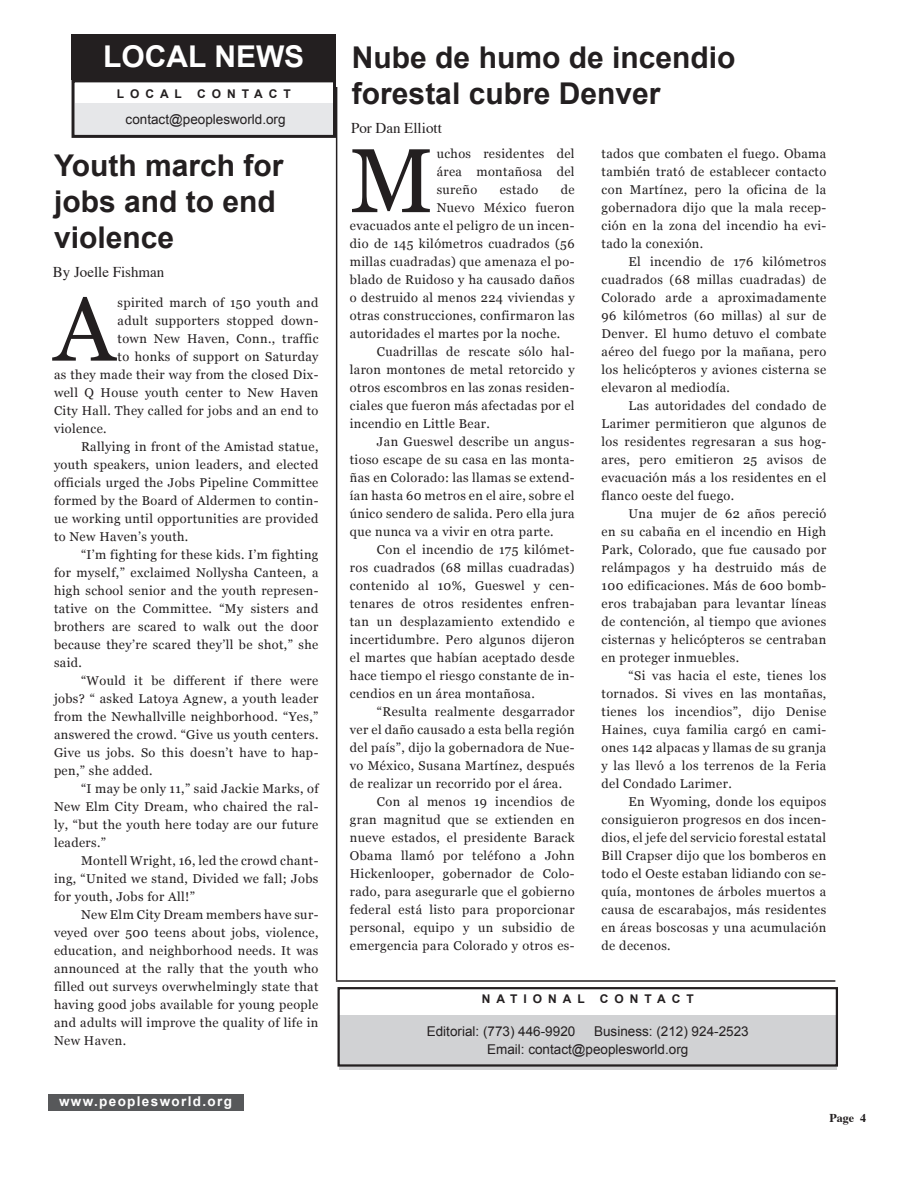
<style>
.page{position:relative;width:918px;height:1188px;background:#fff}
.page>*{position:absolute;margin:0;border:0;box-sizing:border-box;transform-origin:0 0}
.caps_paragraph{font:90.75px "Georgia";color:#231f20}
.title_arial-small{font:700 30px/36px "Arial";color:#231f20}
.t1{font:700 30px "Arial";color:#fff}
.by_line{font:15px "Times";color:#231f20}
.t2{font:13.5px/18px "Arial";color:#231f20}
.t3{font:700 13.5px "Arial";letter-spacing:.1em;color:#fff}
.body-text{font:12.75px/18px "Georgia";letter-spacing:.03em;color:#231f20;text-align:justify}
.caps_paragraph-2{font:12.75px/18px "Georgia";letter-spacing:.03em;color:#231f20;text-align:justify}
.quote{font:700 12px "Arial";letter-spacing:.5em;color:#231f20}
.by_line-2{font:700 12px "Times";color:#231f20}
</style>
<div class="page">
<hr style="left:336px;top:87px;width:1px;height:893px;background:#231f20">
<hr style="left:336px;top:980px;width:499px;height:2px;background:#231f20">
<div style="left:339px;top:1015px;width:498px;height:54px;background:#d1d2d4"></div>
<div style="left:338px;top:987px;width:500px;height:80px;border:2px solid #231f20"></div>
<div style="left:72px;top:35px;width:264px;height:45px;background:#231f20"></div>
<div style="left:48px;top:1094px;width:195px;height:16px;background:#57585a"></div>
<div style="left:75px;top:103px;width:257px;height:34px;background:#e6e7e9"></div>
<div style="left:72px;top:79px;width:264px;height:59px;border:3px solid #231f20"></div>
<p class="t1" style="left:103px;top:37px;width:203px">local news</p>
<p class="quote" style="left:117px;top:85px;width:12px">Lo</p>
<p class="quote" style="left:145px;top:85px;width:38px">cal</p>
<p class="quote" style="left:197px;top:85px;width:27px">c on</p>
<p class="quote" style="left:242px;top:85px;width:51px">tact</p>
<p class="t2" style="left:126px;top:110px;width:162px">contact@peoplesworld.org</p>
<p class="title_arial-small" style="left:54px;top:148px;width:231px">Youth march for jobs and to end violence</p>
<p class="by_line" style="left:53px;top:258px;width:113px">By Joelle Fishman</p>
<p class="caps_paragraph" style="left:54px;top:274px;width:62px">A</p>
<p class="caps_paragraph-2" style="left:118px;top:294px;width:202px">spirited march of 150 youth and</p>
<p class="caps_paragraph-2" style="left:118px;top:312px;width:202px">adult supporters stopped down-</p>
<p class="caps_paragraph-2" style="left:118px;top:330px;width:202px">town New Haven, Conn., traffic</p>
<p class="caps_paragraph-2" style="left:118px;top:348px;width:202px">to honks of support on Saturday</p>
<p class="caps_paragraph-2" style="left:54px;top:366px;width:266px">as they made their way from the closed Dix-</p>
<p class="caps_paragraph-2" style="left:54px;top:384px;width:266px">well Q House youth center to New Haven</p>
<p class="caps_paragraph-2" style="left:54px;top:402px;width:266px">City Hall. They called for jobs and an end to</p>
<p class="caps_paragraph-2" style="left:54px;top:420px;width:54px">violence.</p>
<p class="body-text" style="left:54px;top:438px;width:266px;text-indent:27px">Rallying in front of the Amistad statue, youth speakers, union leaders, and elected officials urged the Jobs Pipeline Committee formed by the Board of Aldermen to contin&shy;ue working until opportunities are provided to New Haven’s youth.</p>
<p class="body-text" style="left:54px;top:546px;width:266px;text-indent:27px">“I’m fighting for these kids. I’m fighting for myself,” exclaimed Nollysha Canteen, a high school senior and the youth represen&shy;tative on the Committee. “My sisters and brothers are scared to walk out the door because they’re scared they’ll be shot,” she said.</p>
<p class="body-text" style="left:54px;top:672px;width:266px;text-indent:27px">“Would it be different if there were jobs? “ asked Latoya Agnew, a youth leader from the Newhallville neighborhood. “Yes,” answered the crowd. “Give us youth centers.<br>Give us jobs. So this doesn’t have to hap&shy;pen,” she added.</p>
<p class="body-text" style="left:54px;top:780px;width:266px;text-indent:27px">“I may be only 11,” said Jackie Marks, of New Elm City Dream, who chaired the ral&shy;ly, “but the youth here today are our future leaders.”</p>
<p class="body-text" style="left:54px;top:852px;width:266px;text-indent:27px">Montell Wright, 16, led the crowd chant&shy;ing, “United we stand, Divided we fall; Jobs for youth, Jobs for All!”</p>
<p class="body-text" style="left:54px;top:906px;width:266px;text-indent:27px">New Elm City Dream members have sur&shy;veyed over 500 teens about jobs, violence, education, and neighborhood needs. It was announced at the rally that the youth who filled out surveys overwhelmingly state that having good jobs available for young people and adults will improve the quality of life in New Haven.</p>
<p class="t3" style="left:59px;top:1093px;width:174px">www.peoplesworld.org</p>
<p class="title_arial-small" style="left:352px;top:41px;width:385px">Nube de humo de incendio</p>
<p class="title_arial-small" style="left:352px;top:77px;width:310px">forestal cubre Denver</p>
<p class="by_line" style="left:351px;top:114px;width:92px">Por Dan Elliott</p>
<p class="caps_paragraph" style="left:350px;top:126px;width:86px">M</p>
<p class="caps_paragraph-2" style="left:437px;top:145px;width:139px">uchos residentes del área montañosa del sureño</p>
<p class="caps_paragraph-2" style="left:500px;top:181px;width:40px">estado</p>
<p class="caps_paragraph-2" style="left:561px;top:181px;width:15px">de</p>
<p class="caps_paragraph-2" style="left:437px;top:199px;width:139px">Nuevo México fueron</p>
<p class="caps_paragraph-2" style="left:350px;top:217px;width:226px">evacuados ante el peligro de un incen-</p>
<p class="caps_paragraph-2" style="left:350px;top:235px;width:226px">dio de 145 kilómetros cuadrados (56</p>
<p class="caps_paragraph-2" style="left:350px;top:253px;width:226px">millas cuadradas) que amenaza el po-</p>
<p class="caps_paragraph-2" style="left:350px;top:271px;width:226px">blado de Ruidoso y ha causado daños</p>
<p class="caps_paragraph-2" style="left:350px;top:289px;width:226px">o destruido al menos 224 viviendas y</p>
<p class="caps_paragraph-2" style="left:350px;top:307px;width:226px">otras construcciones, confirmaron las</p>
<p class="caps_paragraph-2" style="left:350px;top:325px;width:212px">autoridades el martes por la noche.</p>
<p class="body-text" style="left:350px;top:343px;width:226px;text-indent:27px">Cuadrillas de rescate sólo hal&shy;laron montones de metal retorcido y otros escombros en las zonas residen&shy;ciales que fueron más afectadas por el incendio en Little Bear.</p>
<p class="body-text" style="left:350px;top:433px;width:226px;text-indent:27px">Jan Gueswel describe un angus&shy;tioso escape de su casa en las monta&shy;ñas en Colorado: las llamas se extend&shy;ían hasta 60 metros en el aire, sobre el único sendero de salida. Pero ella jura que nunca va a vivir en otra parte.</p>
<p class="body-text" style="left:350px;top:541px;width:226px;text-indent:27px">Con el incendio de 175 kilómet&shy;ros cuadrados (68 millas cuadradas) contenido al 10%, Gueswel y cen&shy;tenares de otros residentes enfren&shy;tan un desplazamiento extendido e incertidumbre. Pero algunos dijeron el martes que habían aceptado desde hace tiempo el riesgo constante de in&shy;cendios en un área montañosa.</p>
<p class="body-text" style="left:350px;top:703px;width:226px;text-indent:27px">“Resulta realmente desgarrador ver el daño causado a esta bella región del país”, dijo la gobernadora de Nue&shy;vo México, Susana Martínez, después de realizar un recorrido por el área.</p>
<p class="body-text" style="left:350px;top:793px;width:226px;text-indent:27px">Con al menos 19 incendios de gran magnitud que se extienden en nueve estados, el presidente Barack Obama llamó por teléfono a John Hickenlooper, gobernador de Colo&shy;rado, para asegurarle que el gobierno federal está listo para proporcionar personal, equipo y un subsidio de emergencia para Colorado y otros es-</p>
<p class="body-text" style="left:602px;top:145px;width:226px">tados que combaten el fuego. Obama también trató de establecer contacto con Martínez, pero la oficina de la gobernadora dijo que la mala recep&shy;ción en la zona del incendio ha evi&shy;tado la conexión.</p>
<p class="body-text" style="left:602px;top:253px;width:226px;text-indent:27px">El incendio de 176 kilómetros cuadrados (68 millas cuadradas) de Colorado arde a aproximadamente 96 kilómetros (60 millas) al sur de Denver. El humo detuvo el combate aéreo del fuego por la mañana, pero los helicópteros y aviones cisterna se elevaron al mediodía.</p>
<p class="body-text" style="left:602px;top:397px;width:226px;text-indent:27px">Las autoridades del condado de Larimer permitieron que algunos de los residentes regresaran a sus hog&shy;ares, pero emitieron 25 avisos de evacuación más a los residentes en el flanco oeste del fuego.</p>
<p class="body-text" style="left:602px;top:505px;width:226px;text-indent:27px">Una mujer de 62 años pereció en su cabaña en el incendio en High Park, Colorado, que fue causado por relámpagos y ha destruido más de 100 edificaciones. Más de 600 bomb&shy;eros trabajaban para levantar líneas de contención, al tiempo que aviones cisternas y helicópteros se centraban en proteger inmuebles.</p>
<p class="body-text" style="left:602px;top:667px;width:226px;text-indent:27px">“Si vas hacia el este, tienes los tornados. Si vives en las montañas, tienes los incendios”, dijo Denise Haines, cuya familia cargó en cami&shy;ones 142 alpacas y llamas de su granja y las llevó a los terrenos de la Feria del Condado Larimer.</p>
<p class="body-text" style="left:602px;top:793px;width:226px;text-indent:27px">En Wyoming, donde los equipos consiguieron progresos en dos incen&shy;dios, el jefe del servicio forestal estatal Bill Crapser dijo que los bomberos en todo el Oeste estaban lidiando con se&shy;quía, montones de árboles muertos a causa de escarabajos, más residentes en áreas boscosas y una acumulación de decenos.</p>
<p class="quote" style="left:482px;top:991px;width:64px">n ation</p>
<p class="quote" style="left:563px;top:991px;width:23px">a l</p>
<p class="quote" style="left:600px;top:991px;width:27px">c on</p>
<p class="quote" style="left:645px;top:991px;width:51px">tact</p>
<p class="t2" style="left:427px;top:1022px;width:150px">Editorial: (773) 446-9920</p>
<p class="t2" style="left:487px;top:1022px;width:263px;text-indent:107px">Business: (212) 924-2523<br>Email: contact@peoplesworld.org</p>
<p class="by_line-2" style="left:829px;top:1106px;width:38px">Page 4</p>
</div>
